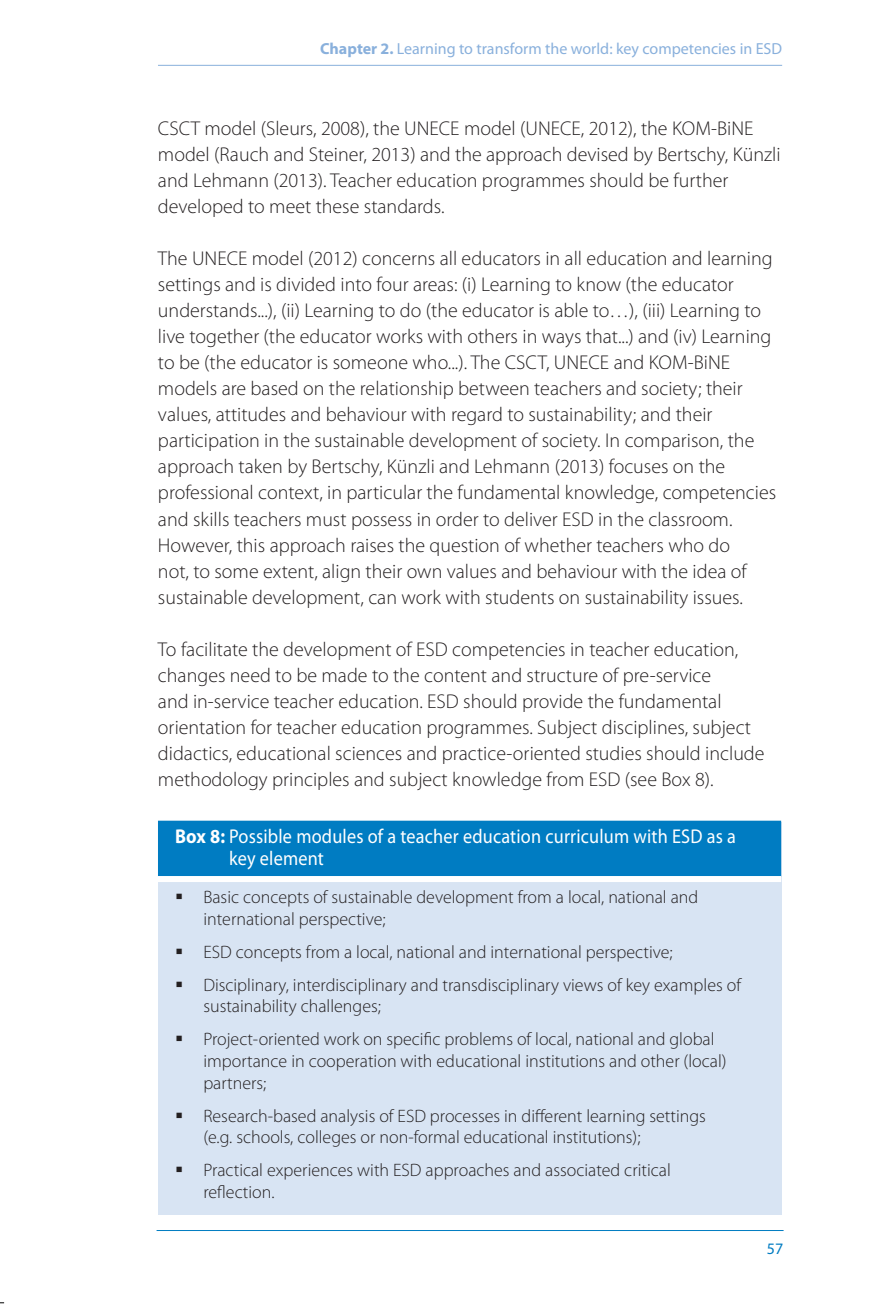
<style>
.page{position:relative;width:871px;height:1305px;background:#fff}
.page>*{position:absolute;margin:0;border:0;box-sizing:border-box;transform-origin:0 0}
.txt{font:300 20px/26px "Myriad Pro";color:#231f20}
.Box_title{font:20px/22px "Myriad Pro";letter-spacing:.01em;color:#fff;scale:.91 1}
.t1{font:300 18px/21.6px "Myriad Pro";color:#231f20}
.t2{font:16px "Myriad Pro";color:#89b0dc}
.t3{font:16px "Myriad Pro";color:#007cc2}
.s1{font-weight:700}
</style>
<div class="page">
<hr style="left:156px;top:1229px;width:627px;height:1px;background:#007cc2">
<hr style="left:158px;top:65px;width:623px;height:1px;background:#89b0dc">
<div style="left:158px;top:822px;width:622px;height:392px;background:#d8e4f3"></div>
<div style="left:158px;top:820px;width:622px;height:56px;background:#007cc2"></div>
<div style="left:158px;top:876px;width:622px;height:6px;background:#fff"></div>
<p class="t2" style="left:320px;top:39px;width:463px"><span class="s1">Chapter 2.</span> Learning to transform the world: key competencies in ESD</p>
<p class="txt" style="left:158px;top:115px;width:624px">CSCT model (Sleurs, 2008), the UNECE model (UNECE, 2012), the KOM-BiNE model (Rauch and Steiner, 2013) and the approach devised by Bertschy, Künzli and Lehmann (2013). Teacher education programmes should be further developed to meet these standards.</p>
<p class="txt" style="left:158px;top:245px;width:619px">The UNECE model (2012) concerns all educators in all education and learning settings and is divided into four areas: (i) Learning to know (the educator understands...), (ii) Learning to do (the educator is able to…), (iii) Learning to live together (the educator works with others in ways that...) and (iv) Learning to be (the educator is someone who...). The CSCT, UNECE and KOM-BiNE models are based on the relationship between teachers and society; their values, attitudes and behaviour with regard to sustainability; and their participation in the sustainable development of society. In comparison, the approach taken by Bertschy, Künzli and Lehmann (2013) focuses on the professional context, in particular the fundamental knowledge, competencies and skills teachers must possess in order to deliver ESD in the classroom.<br>However, this approach raises the question of whether teachers who do<br>not, to some extent, align their own values and behaviour with the idea of sustainable development, can work with students on sustainability issues.</p>
<p class="txt" style="left:158px;top:635px;width:608px">To facilitate the development of ESD competencies in teacher education, changes need to be made to the content and structure of pre-service<br>and in-service teacher education. ESD should provide the fundamental orientation for teacher education programmes. Subject disciplines, subject didactics, educational sciences and practice-oriented studies should include methodology principles and subject knowledge from ESD (see Box 8).</p>
<p class="Box_title" style="left:229px;top:824px;width:558px;text-indent:-54px"><span class="s1">Box 8:</span> Possible modules of a teacher education curriculum with ESD as a key element</p>
<p class="t1" style="left:203px;top:886px;width:496px">Basic concepts of sustainable development from a local, national and international perspective;</p>
<p class="t1" style="left:203px;top:940px;width:470px">ESD concepts from a local, national and international perspective;</p>
<p class="t1" style="left:203px;top:973px;width:539px">Disciplinary, interdisciplinary and transdisciplinary views of key examples of sustainability challenges;</p>
<p class="t1" style="left:203px;top:1028px;width:524px">Project-oriented work on specific problems of local, national and global importance in cooperation with educational institutions and other (local) partners;</p>
<p class="t1" style="left:203px;top:1104px;width:504px">Research-based analysis of ESD processes in different learning settings (e.g. schools, colleges or non-formal educational institutions);</p>
<p class="t1" style="left:203px;top:1159px;width:469px">Practical experiences with ESD approaches and associated critical reflection.</p>
<p class="t3" style="left:766px;top:1238px;width:18px">57</p>
</div>
